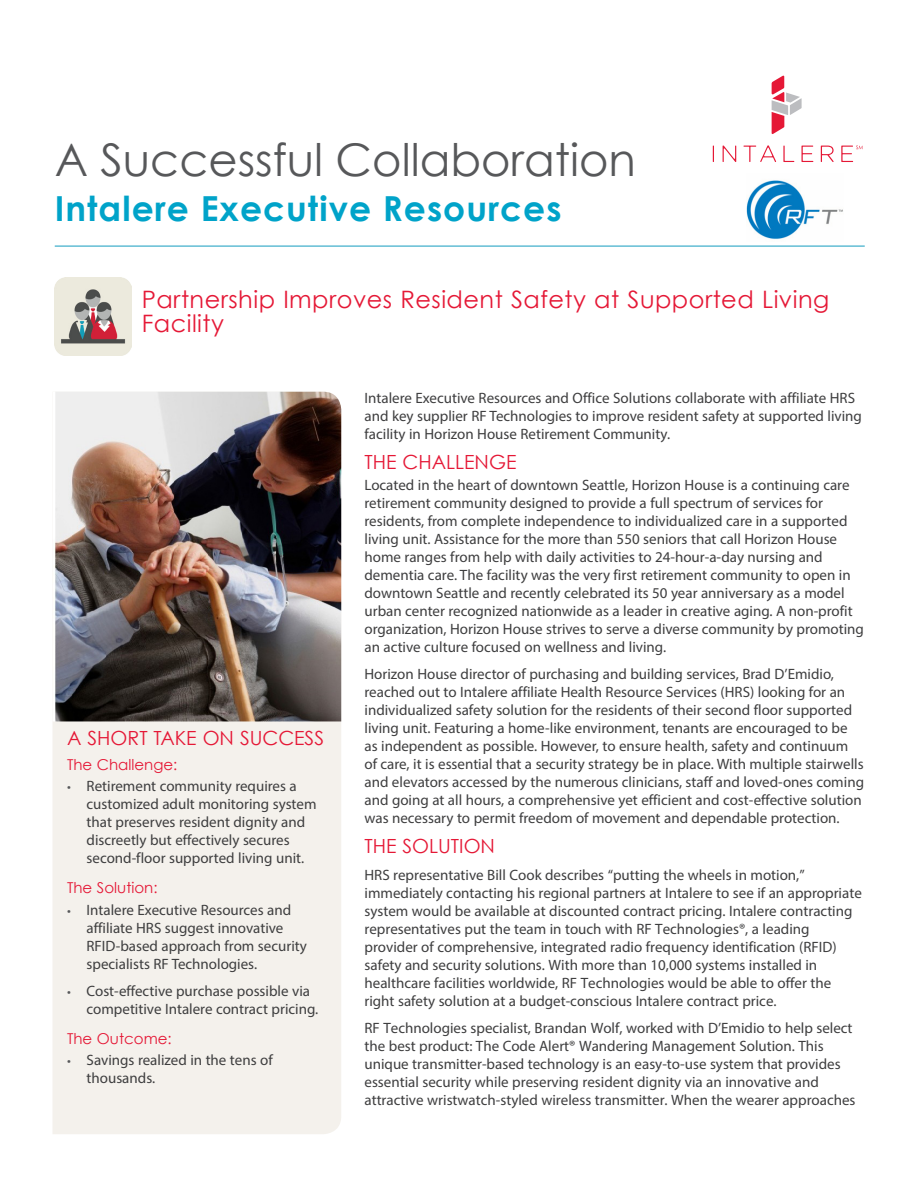
<style>
.page{position:relative;width:918px;height:1188px;background:#fff}
.page>*{position:absolute;margin:0;border:0;box-sizing:border-box;transform-origin:0 0}
.t1{font:45px "Century Gothic";color:#57585a}
.t2{font:700 34.5px "Century Gothic";letter-spacing:.03em;color:#00a3c9}
.t3{font:24px/24px "Century Gothic";letter-spacing:.02em;color:#e51836}
.Sub_Heads{font:19.5px "Century Gothic";color:#e51836}
.Copy{font:19.5px "Century Gothic";color:#e51836}
.Copy-2{font:15px/18px "Myriad Pro";color:#3e3e3f}
.Small_Heading{font:15px "Century Gothic";color:#e51836}
.s1{font-size:13.5px;color:#57585a}
</style>
<div class="page">
<hr style="left:55px;top:246px;width:810px;height:1px;background:#149dbf">
<img style="left:55px;top:278px;width:77px;height:78px">
<div style="left:53px;top:721px;width:288px;height:413px;background:#f4f1ec"></div>
<img style="left:54px;top:392px;width:287px;height:329px">
<svg style="left:772px;top:75px;width:30px;height:59px"></svg>
<svg style="left:713px;top:146px;width:1px;height:16px"></svg>
<svg style="left:723px;top:146px;width:13px;height:16px"></svg>
<svg style="left:744px;top:145px;width:32px;height:17px"></svg>
<svg style="left:783px;top:146px;width:11px;height:16px"></svg>
<svg style="left:802px;top:146px;width:11px;height:16px"></svg>
<svg style="left:821px;top:146px;width:13px;height:16px"></svg>
<svg style="left:841px;top:145px;width:22px;height:17px"></svg>
<img style="left:747px;top:180px;width:96px;height:59px">
<p class="t1" style="left:55px;top:133px;width:583px">A Successful Collaboration</p>
<p class="t2" style="left:55px;top:187px;width:508px">Intalere Executive Resources</p>
<p class="t3" style="left:142px;top:287px;width:689px">Partnership Improves Resident Safety at Supported Living<br>Facility</p>
<p class="Sub_Heads" style="left:67px;top:726px;width:258px">A SHORT TAKE ON SUCCESS</p>
<p class="Small_Heading" style="left:67px;top:755px;width:112px">The Challenge:</p>
<p class="Copy-2" style="left:87px;top:777px;width:231px;text-indent:-20px"><span class="s1">•</span> Retirement community requires a customized adult monitoring system that preserves resident dignity and discreetly but effectively secures second-floor supported living unit.</p>
<p class="Small_Heading" style="left:67px;top:879px;width:92px">The Solution:</p>
<p class="Copy-2" style="left:87px;top:901px;width:222px;text-indent:-20px"><span class="s1">•</span> Intalere Executive Resources and affiliate HRS suggest innovative RFID-based approach from security specialists RF Technologies.</p>
<p class="Copy-2" style="left:87px;top:982px;width:233px;text-indent:-20px"><span class="s1">•</span> Cost-effective purchase possible via competitive Intalere contract pricing.</p>
<p class="Small_Heading" style="left:67px;top:1029px;width:106px">The Outcome:</p>
<p class="Copy-2" style="left:87px;top:1051px;width:188px;text-indent:-20px"><span class="s1">•</span> Savings realized in the tens of thousands.</p>
<p class="Copy-2" style="left:364px;top:389px;width:499px">Intalere Executive Resources and Office Solutions collaborate with affiliate HRS and key supplier RF Technologies to improve resident safety at supported living facility in Horizon House Retirement Community.</p>
<p class="Sub_Heads" style="left:364px;top:450px;width:153px">THE CHALLENGE</p>
<p class="Copy-2" style="left:364px;top:476px;width:501px">Located in the heart of downtown Seattle, Horizon House is a continuing care retirement community designed to provide a full spectrum of services for residents, from complete independence to individualized care in a supported living unit. Assistance for the more than 550 seniors that call Horizon House home ranges from help with daily activities to 24-hour-a-day nursing and dementia care. The facility was the very first retirement community to open in downtown Seattle and recently celebrated its 50 year anniversary as a model urban center recognized nationwide as a leader in creative aging. A non-profit organization, Horizon House strives to serve a diverse community by promoting an active culture focused on wellness and living.</p>
<p class="Copy-2" style="left:364px;top:665px;width:501px">Horizon House director of purchasing and building services, Brad D’Emidio, reached out to Intalere affiliate Health Resource Services (HRS) looking for an individualized safety solution for the residents of their second floor supported living unit. Featuring a home-like environment, tenants are encouraged to be as independent as possible. However, to ensure health, safety and continuum of care, it is essential that a security strategy be in place. With multiple stairwells and elevators accessed by the numerous clinicians, staff and loved-ones coming and going at all hours, a comprehensive yet efficient and cost-effective solution was necessary to permit freedom of movement and dependable protection.</p>
<p class="Copy" style="left:364px;top:835px;width:132px">THE SOLUTION</p>
<p class="Copy-2" style="left:364px;top:866px;width:499px">HRS representative Bill Cook describes “putting the wheels in motion,” immediately contacting his regional partners at Intalere to see if an appropriate system would be available at discounted contract pricing. Intalere contracting representatives put the team in touch with RF Technologies®, a leading provider of comprehensive, integrated radio frequency identification (RFID) safety and security solutions. With more than 10,000 systems installed in healthcare facilities worldwide, RF Technologies would be able to offer the right safety solution at a budget-conscious Intalere contract price.</p>
<p class="Copy-2" style="left:364px;top:1019px;width:493px">RF Technologies specialist, Brandan Wolf, worked with D’Emidio to help select the best product: The Code Alert® Wandering Management Solution. This unique transmitter-based technology is an easy-to-use system that provides essential security while preserving resident dignity via an innovative and attractive wristwatch-styled wireless transmitter. When the wearer approaches</p>
</div>
